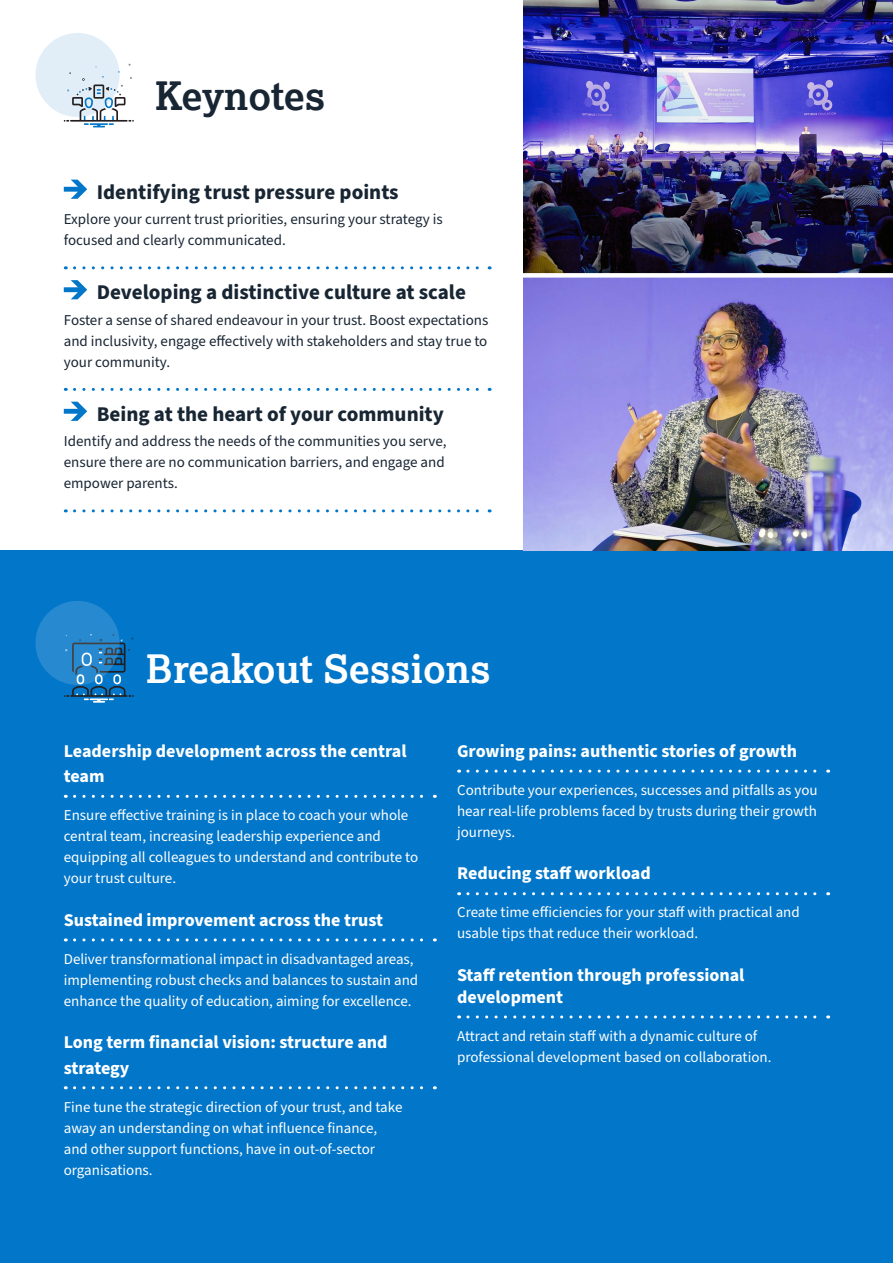
<style>
.page{position:relative;width:893px;height:1263px;background:#fff}
.page>*{position:absolute;margin:0;border:0;box-sizing:border-box;transform-origin:0 0}
.t1{font:700 39px "Lexia";color:#fff}
.t2{font:700 39px "Lexia";color:#182533}
.t3{font:700 21px "Source Sans Pro";color:#182533}
.t4{font:700 18px/25.2px "Source Sans Pro";color:#fff}
.t5{font:15px/21px "Source Sans Pro";color:#fff}
.t6{font:15px/21px "Source Sans Pro";color:#182533}
</style>
<div class="page">
<div style="left:35px;top:33px;width:85px;height:84px;background:#e1eef8;border-radius:50%"></div>
<div style="left:0;top:551px;width:893px;height:712px;background:#0276c9"></div>
<svg style="left:75px;top:266px;width:415px;height:3px"></svg>
<svg style="left:75px;top:388px;width:415px;height:3px"></svg>
<svg style="left:75px;top:509px;width:415px;height:3px"></svg>
<svg style="left:64px;top:180px;width:23px;height:19px"></svg>
<svg style="left:64px;top:280px;width:23px;height:19px"></svg>
<svg style="left:64px;top:402px;width:23px;height:19px"></svg>
<img style="left:523px;top:0;width:370px;height:273px">
<svg style="left:64px;top:64px;width:70px;height:63px"></svg>
<svg style="left:64px;top:637px;width:70px;height:66px"></svg>
<img style="left:523px;top:278px;width:370px;height:273px">
<svg style="left:35px;top:601px;width:85px;height:84px;background:#2c88ca"></svg>
<svg style="left:75px;top:795px;width:360px;height:3px"></svg>
<svg style="left:75px;top:938px;width:360px;height:3px"></svg>
<svg style="left:75px;top:1086px;width:360px;height:3px"></svg>
<svg style="left:468px;top:770px;width:361px;height:3px"></svg>
<svg style="left:468px;top:892px;width:361px;height:3px"></svg>
<svg style="left:468px;top:1015px;width:361px;height:3px"></svg>
<p class="t2" style="left:155px;top:72px;width:172px">Keynotes</p>
<p class="t3" style="left:97px;top:178px;width:303px">Identifying trust pressure points</p>
<p class="t6" style="left:64px;top:209px;width:381px">Explore your current trust priorities, ensuring your strategy is focused and clearly communicated.</p>
<p class="t3" style="left:97px;top:278px;width:371px">Developing a distinctive culture at scale</p>
<p class="t6" style="left:64px;top:310px;width:426px;text-align:justify">Foster a sense of shared endeavour in your trust. Boost expectations and inclusivity, engage effectively with stakeholders and stay true to your community.</p>
<p class="t3" style="left:97px;top:400px;width:349px">Being at the heart of your community</p>
<p class="t6" style="left:64px;top:431px;width:384px">Identify and address the needs of the communities you serve, ensure there are no communication barriers, and engage and empower parents.</p>
<p class="t1" style="left:146px;top:644px;width:346px">Breakout Sessions</p>
<p class="t4" style="left:64px;top:739px;width:344px">Leadership development across the central team</p>
<p class="t5" style="left:64px;top:805px;width:356px">Ensure effective training is in place to coach your whole central team, increasing leadership experience and equipping all colleagues to understand and contribute to your trust culture.</p>
<p class="t4" style="left:64px;top:907px;width:321px">Sustained improvement across the trust</p>
<p class="t5" style="left:64px;top:949px;width:356px">Deliver transformational impact in disadvantaged areas, implementing robust checks and balances to sustain and enhance the quality of education, aiming for excellence.</p>
<p class="t4" style="left:64px;top:1030px;width:325px">Long term financial vision: structure and strategy</p>
<p class="t5" style="left:64px;top:1096px;width:340px">Fine tune the strategic direction of your trust, and take away an understanding on what influence finance, and other support functions, have in out-of-sector organisations.</p>
<p class="t4" style="left:457px;top:739px;width:341px">Growing pains: authentic stories of growth</p>
<p class="t5" style="left:457px;top:780px;width:362px;text-align:justify">Contribute your experiences, successes and pitfalls as you hear real-life problems faced by trusts during their growth journeys.</p>
<p class="t4" style="left:457px;top:861px;width:195px">Reducing staff workload</p>
<p class="t5" style="left:457px;top:902px;width:344px">Create time efficiencies for your staff with practical and usable tips that reduce their workload.</p>
<p class="t4" style="left:457px;top:965px;width:289px;line-height:21.6px">Staff retention through professional development</p>
<p class="t5" style="left:457px;top:1026px;width:316px">Attract and retain staff with a dynamic culture of professional development based on collaboration.</p>
</div>
